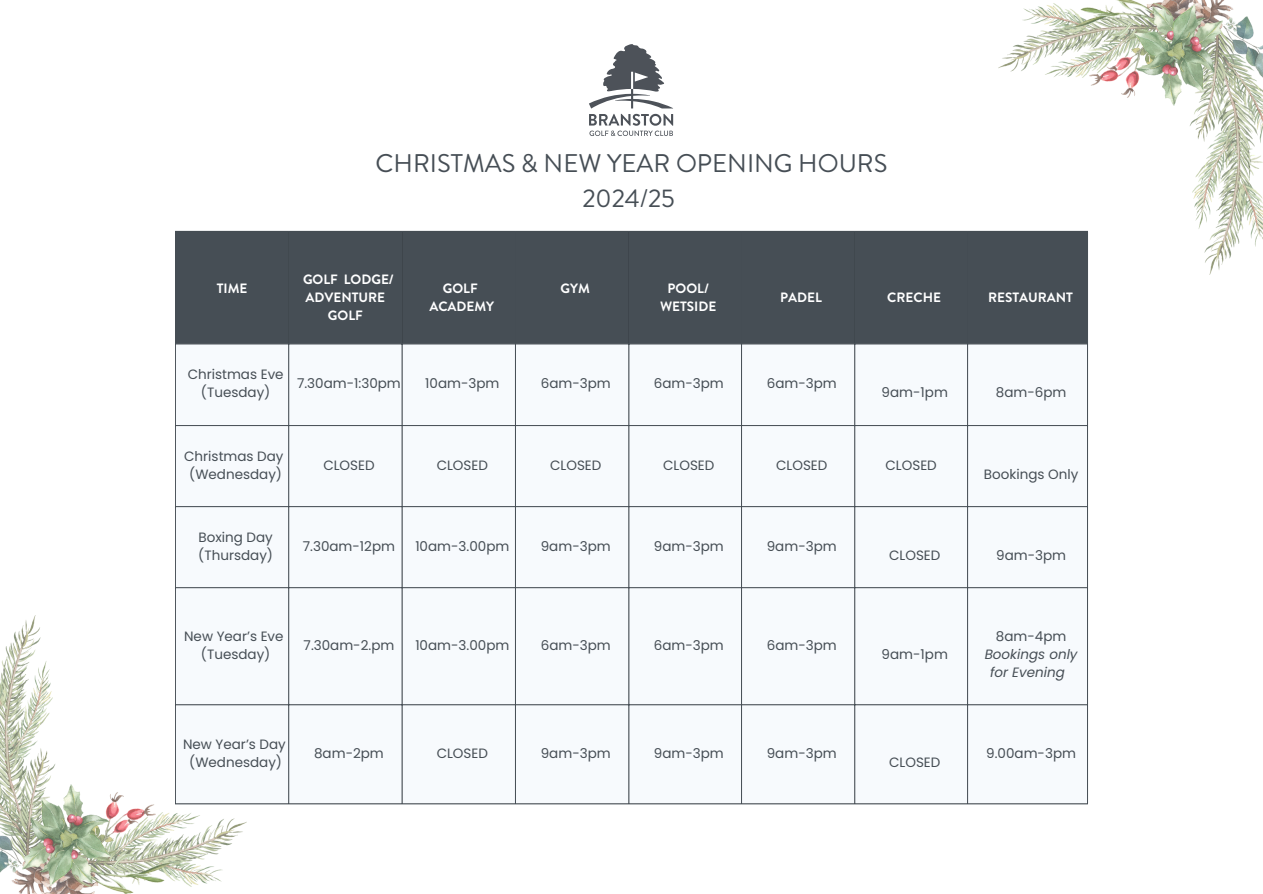
<style>
.page{position:relative;width:1263px;height:894px;background:#fff}
.page>*{position:absolute;margin:0;border:0;box-sizing:border-box;transform-origin:0 0}
.t1{font:25.5px/35px "Brandon Grotesque";color:#464e55;text-align:center}
.t2{font:13.5px "Poppins";color:#464e55}
.t3{font:700 13.5px/18px "Brandon Grotesque";color:#fff;text-align:center}
.t4{font:italic 13.5px/18px "Poppins";color:#464e55;text-align:center}
</style>
<div class="page">
<div style="left:176px;top:232px;width:911px;height:111px;background:#464e55"></div>
<svg style="left:176px;top:344px;width:911px;height:459px"></svg>
<hr style="left:175px;top:232px;width:1px;height:571px;background:#464e55">
<hr style="left:288px;top:232px;width:1px;height:571px;background:#464e55">
<hr style="left:402px;top:232px;width:1px;height:571px;background:#464e55">
<hr style="left:515px;top:232px;width:1px;height:571px;background:#464e55">
<hr style="left:628px;top:232px;width:1px;height:571px;background:#464e55">
<hr style="left:741px;top:232px;width:1px;height:571px;background:#464e55">
<hr style="left:854px;top:232px;width:1px;height:571px;background:#464e55">
<hr style="left:967px;top:232px;width:1px;height:571px;background:#464e55">
<hr style="left:1087px;top:232px;width:1px;height:571px;background:#464e55">
<hr style="left:175px;top:231px;width:913px;height:1px;background:#464e55">
<hr style="left:175px;top:343px;width:913px;height:1px;background:#464e55">
<hr style="left:175px;top:425px;width:913px;height:1px;background:#464e55">
<hr style="left:175px;top:506px;width:913px;height:1px;background:#464e55">
<hr style="left:175px;top:587px;width:913px;height:1px;background:#464e55">
<hr style="left:175px;top:704px;width:913px;height:1px;background:#464e55">
<hr style="left:175px;top:803px;width:913px;height:1px;background:#464e55">
<svg style="left:589px;top:114px;width:84px;height:22px"></svg>
<svg style="left:589px;top:44px;width:84px;height:64px"></svg>
<img style="left:0;top:615px;width:247px;height:278px">
<img style="left:998px;top:0;width:265px;height:275px">
<p class="t3" style="left:217px;top:279px;width:32px">TIME</p>
<p class="t1" style="left:375px;top:146px;width:513px">CHRISTMAS &amp; NEW YEAR OPENING HOURS<br>2024/25</p>
<h1 class="t3" style="left:303px;top:270px;width:92px">GOLF LODGE/</h1>
<p class="t3" style="left:306px;top:288px;width:81px">ADVENTURE<br>GOLF</p>
<p class="t3" style="left:443px;top:279px;width:36px">GOLF</p>
<p class="t3" style="left:429px;top:297px;width:66px">ACADEMY</p>
<p class="t3" style="left:560px;top:279px;width:31px">GYM</p>
<p class="t3" style="left:668px;top:279px;width:43px">POOL/</p>
<p class="t3" style="left:660px;top:297px;width:58px">WETSIDE</p>
<p class="t3" style="left:780px;top:288px;width:43px">PADEL</p>
<p class="t3" style="left:887px;top:288px;width:55px">CRECHE</p>
<p class="t3" style="left:988px;top:288px;width:86px">RESTAURANT</p>
<p class="t2" style="left:188px;top:365px;width:97px">Christmas Eve</p>
<p class="t2" style="left:201px;top:383px;width:71px">(Tuesday)</p>
<p class="t2" style="left:297px;top:374px;width:105px">7.30am-1:30pm</p>
<p class="t2" style="left:425px;top:374px;width:76px">10am-3pm</p>
<p class="t2" style="left:541px;top:374px;width:72px">6am-3pm</p>
<p class="t2" style="left:654px;top:374px;width:72px">6am-3pm</p>
<p class="t2" style="left:767px;top:374px;width:72px">6am-3pm</p>
<p class="t2" style="left:882px;top:383px;width:68px">9am-1pm</p>
<p class="t2" style="left:996px;top:383px;width:72px">8am-6pm</p>
<p class="t2" style="left:184px;top:446px;width:101px">Christmas Day</p>
<p class="t2" style="left:189px;top:464px;width:94px">(Wednesday)</p>
<p class="t2" style="left:323px;top:455px;width:53px">CLOSED</p>
<p class="t2" style="left:437px;top:455px;width:53px">CLOSED</p>
<p class="t2" style="left:550px;top:455px;width:53px">CLOSED</p>
<p class="t2" style="left:663px;top:455px;width:53px">CLOSED</p>
<p class="t2" style="left:776px;top:455px;width:53px">CLOSED</p>
<p class="t2" style="left:885px;top:455px;width:53px">CLOSED</p>
<p class="t2" style="left:984px;top:464px;width:96px">Bookings Only</p>
<p class="t2" style="left:198px;top:527px;width:76px">Boxing Day</p>
<p class="t2" style="left:198px;top:545px;width:76px">(Thursday)</p>
<p class="t2" style="left:303px;top:536px;width:94px">7.30am-12pm</p>
<p class="t2" style="left:415px;top:536px;width:96px">10am-3.00pm</p>
<p class="t2" style="left:541px;top:536px;width:71px">9am-3pm</p>
<p class="t2" style="left:654px;top:536px;width:71px">9am-3pm</p>
<p class="t2" style="left:767px;top:536px;width:71px">9am-3pm</p>
<p class="t2" style="left:184px;top:626px;width:101px">New Year’s Eve</p>
<p class="t2" style="left:201px;top:644px;width:71px">(Tuesday)</p>
<p class="t2" style="left:304px;top:635px;width:92px">7.30am-2.pm</p>
<p class="t2" style="left:415px;top:635px;width:96px">10am-3.00pm</p>
<p class="t2" style="left:541px;top:635px;width:72px">6am-3pm</p>
<p class="t2" style="left:654px;top:635px;width:72px">6am-3pm</p>
<p class="t2" style="left:767px;top:635px;width:72px">6am-3pm</p>
<p class="t2" style="left:183px;top:734px;width:104px">New Year’s Day</p>
<p class="t2" style="left:189px;top:752px;width:94px">(Wednesday)</p>
<p class="t2" style="left:314px;top:743px;width:71px">8am-2pm</p>
<p class="t2" style="left:437px;top:743px;width:53px">CLOSED</p>
<p class="t2" style="left:541px;top:743px;width:71px">9am-3pm</p>
<p class="t2" style="left:654px;top:743px;width:71px">9am-3pm</p>
<p class="t2" style="left:767px;top:743px;width:71px">9am-3pm</p>
<p class="t2" style="left:889px;top:545px;width:53px">CLOSED</p>
<p class="t2" style="left:996px;top:545px;width:71px">9am-3pm</p>
<p class="t2" style="left:882px;top:644px;width:68px">9am-1pm</p>
<p class="t2" style="left:889px;top:752px;width:53px">CLOSED</p>
<p class="t2" style="left:996px;top:626px;width:72px">8am-4pm</p>
<p class="t4" style="left:985px;top:645px;width:94px">Bookings only for Evening</p>
<p class="t2" style="left:986px;top:743px;width:91px">9.00am-3pm</p>
</div>
